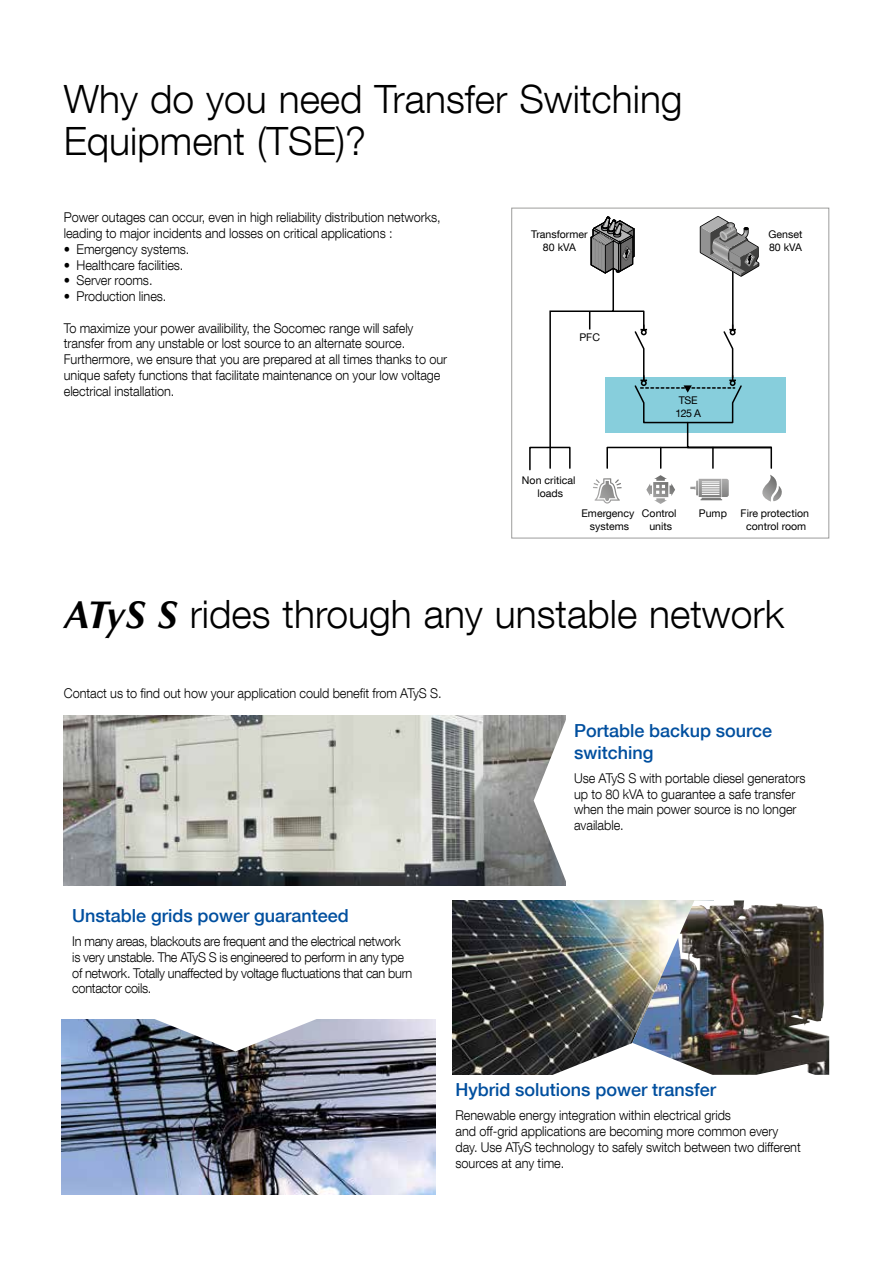
<style>
.page{position:relative;width:893px;height:1263px;background:#fff}
.page>*{position:absolute;margin:0;border:0;box-sizing:border-box;transform-origin:0 0}
.t1{font:300 39px/42px "Helvetica Neue LT Com";color:#000}
.t2{font:500 18px/21.8px "Helvetica Neue LT Com";color:#004f9f}
.t3{font:300 13.5px/15.8px "Helvetica Neue LT Com";letter-spacing:-.005em;color:#000;scale:.94 1}
.t4{font:300 13.5px/15.8px "Helvetica Neue LT Com";letter-spacing:-.025em;color:#000;scale:.94 1}
.t5{font:10.5px/12.8px "Helvetica Neue LT Com";color:#000;text-align:center}
.s1{font-family:"Optima LT Std";font-weight:700;font-style:italic}
</style>
<div class="page">
<svg style="left:529px;top:216px;width:256px;height:288px"></svg>
<div style="left:511px;top:208px;width:318px;height:330px;border:1px solid #9d9d9c"></div>
<img style="left:64px;top:715px;width:470px;height:170px">
<img style="left:452px;top:900px;width:95px;height:175px">
<img style="left:62px;top:1020px;width:374px;height:174px">
<svg style="left:534px;top:715px;width:32px;height:170px"></svg>
<img style="left:547px;top:900px;width:282px;height:175px">
<svg style="left:151px;top:1019px;width:170px;height:32px"></svg>
<h1 class="t1" style="left:64px;top:77px;width:620px">Why do you need Transfer Switching<br>Equipment (TSE)?</h1>
<p class="t3" style="left:64px;top:209px;width:403px">Power outages can occur, even in high reliability distribution networks, leading to major incidents and losses on critical applications :</p>
<p class="t3" style="left:64px;top:241px;width:135px">• Emergency systems.</p>
<p class="t3" style="left:64px;top:257px;width:129px">• Healthcare facilities.</p>
<p class="t3" style="left:64px;top:272px;width:96px">• Server rooms.</p>
<p class="t3" style="left:64px;top:288px;width:111px">• Production lines.</p>
<p class="t3" style="left:64px;top:320px;width:409px">To maximize your power availibility, the Socomec range will safely transfer from any unstable or lost source to an alternate source.<br>Furthermore, we ensure that you are prepared at all times thanks to our unique safety functions that facilitate maintenance on your low voltage electrical installation.</p>
<p class="t5" style="left:531px;top:228px;width:58px">Transformer<br>80 kVA</p>
<p class="t5" style="left:579px;top:331px;width:22px">PFC</p>
<p class="t5" style="left:522px;top:474px;width:55px">Non critical loads</p>
<p class="t5" style="left:675px;top:394px;width:27px">TSE<br>125 A</p>
<p class="t5" style="left:769px;top:228px;width:35px;text-align:left">Genset<br>80 kVA</p>
<p class="t5" style="left:642px;top:507px;width:36px">Control units</p>
<p class="t5" style="left:581px;top:507px;width:54px">Emergency systems</p>
<p class="t5" style="left:699px;top:507px;width:30px">Pump</p>
<p class="t5" style="left:741px;top:507px;width:70px">Fire protection control room</p>
<h1 class="t1" style="left:64px;top:592px;width:722px"><span class="s1">ATyS S</span> rides through any unstable network</h1>
<p class="t3" style="left:64px;top:685px;width:403px">Contact us to find out how your application could benefit from ATyS S.</p>
<h2 class="t2" style="left:72px;top:904px;width:278px">Unstable grids power guaranteed</h2>
<p class="t4" style="left:72px;top:933px;width:363px">In many areas, blackouts are frequent and the electrical network is very unstable. The ATyS S is engineered to perform in any type of network. Totally unaffected by voltage fluctuations that can burn contactor coils.</p>
<h2 class="t2" style="left:574px;top:719px;width:200px">Portable backup source switching</h2>
<p class="t3" style="left:574px;top:770px;width:248px">Use ATyS S with portable diesel generators up to 80 kVA to guarantee a safe transfer when the main power source is no longer available.</p>
<h2 class="t2" style="left:455px;top:1079px;width:262px">Hybrid solutions power transfer</h2>
<p class="t3" style="left:455px;top:1107px;width:369px">Renewable energy integration within electrical grids<br>and off-grid applications are becoming more common every day. Use ATyS technology to safely switch between two different sources at any time.</p>
</div>
